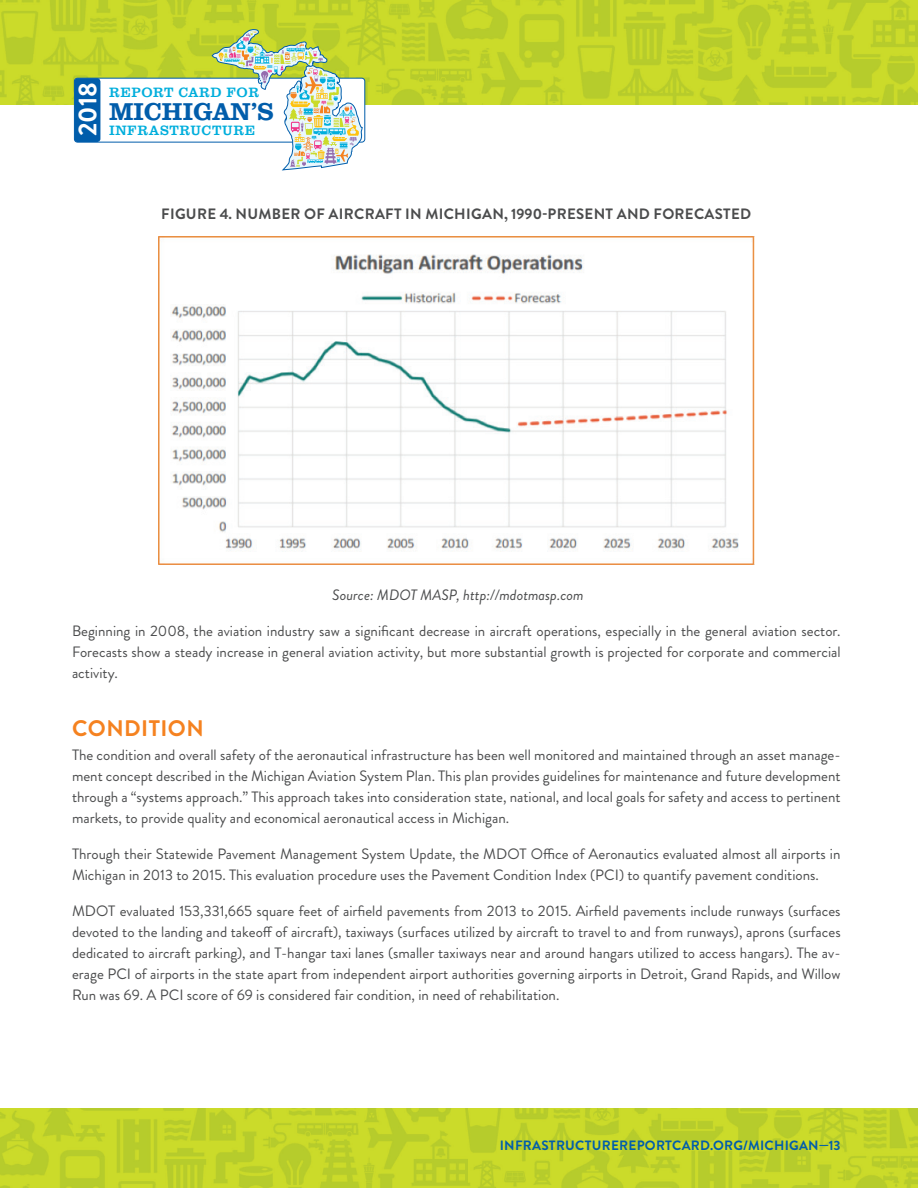
<style>
.page{position:relative;width:918px;height:1188px;background:#fff}
.page>*{position:absolute;margin:0;border:0;box-sizing:border-box;transform-origin:0 0}
.t1{font:700 25.95px "Brandon Grotesque";color:#fff}
.t2{font:500 25.2px "Clarendon URW";color:#015dab}
.t3{font:700 22.5px "Brandon Grotesque";letter-spacing:.02em;color:#f58220}
.t4{font:15px/21px "Brandon Grotesque";color:#4b4c4d;text-align:justify}
.t5{font:700 15px "Brandon Grotesque";letter-spacing:.02em;color:#4b4c4d}
.t6{font:italic 15px "Brandon Grotesque";color:#4b4c4d}
.t7{font:13.95px "Clarendon URW";letter-spacing:.04em;color:#00aedc}
.t8{font:700 13.5px "Brandon Grotesque";letter-spacing:.02em;color:#015dab}
</style>
<div class="page">
<img style="left:0;top:1109px;width:918px;height:79px">
<img style="left:0;top:0;width:918px;height:104px">
<div style="left:74px;top:78px;width:291px;height:64px;background:#fff;border-radius:3px"></div>
<div style="left:74px;top:78px;width:291px;height:65px;border:1px solid #015dab;border-radius:3px"></div>
<div style="left:74px;top:78px;width:26px;height:64px;background:#015dab"></div>
<svg style="left:212px;top:29px;width:151px;height:141px"></svg>
<img style="left:158px;top:237px;width:596px;height:327px">
<h1 class="t1" style="left:70px;top:136px;width:55px;rotate:-90deg">2018</h1>
<p class="t7" style="left:109px;top:82px;width:152px">REPORT CARD FOR</p>
<h2 class="t2" style="left:109px;top:97px;width:166px">MICHIGAN’S</h2>
<p class="t7" style="left:109px;top:120px;width:148px">INFRASTRUCTURE</p>
<p class="t5" style="left:161px;top:204px;width:592px">FIGURE 4. NUMBER OF AIRCRAFT IN MICHIGAN, 1990-PRESENT AND FORECASTED</p>
<p class="t6" style="left:332px;top:584px;width:253px">Source: MDOT MASP, http://mdotmasp.com</p>
<p class="t4" style="left:72px;top:620px;width:770px">Beginning in 2008, the aviation industry saw a significant decrease in aircraft operations, especially in the general aviation sector.<br>Forecasts show a steady increase in general aviation activity, but more substantial growth is projected for corporate and commercial activity.</p>
<h3 class="t3" style="left:72px;top:713px;width:133px">CONDITION</h3>
<p class="t4" style="left:72px;top:745px;width:770px">The condition and overall safety of the aeronautical infrastructure has been well monitored and maintained through an asset manage&shy;ment concept described in the Michigan Aviation System Plan. This plan provides guidelines for maintenance and future development through a “systems approach.” This approach takes into consideration state, national, and local goals for safety and access to pertinent markets, to provide quality and economical aeronautical access in Michigan.</p>
<p class="t4" style="left:72px;top:844px;width:770px">Through their Statewide Pavement Management System Update, the MDOT Office of Aeronautics evaluated almost all airports in<br>Michigan in 2013 to 2015. This evaluation procedure uses the Pavement Condition Index (PCI) to quantify pavement conditions.</p>
<p class="t4" style="left:72px;top:901px;width:770px">MDOT evaluated 153,331,665 square feet of airfield pavements from 2013 to 2015. Airfield pavements include runways (surfaces devoted to the landing and takeoff of aircraft), taxiways (surfaces utilized by aircraft to travel to and from runways), aprons (surfaces dedicated to aircraft parking), and T-hangar taxi lanes (smaller taxiways near and around hangars utilized to access hangars). The av&shy;erage PCI of airports in the state apart from independent airport authorities governing airports in Detroit, Grand Rapids, and Willow Run was 69. A PCI score of 69 is considered fair condition, in need of rehabilitation.</p>
<p class="t8" style="left:500px;top:1136px;width:342px">INFRASTRUCTUREREPORTCARD.ORG/MICHIGAN—13</p>
</div>
